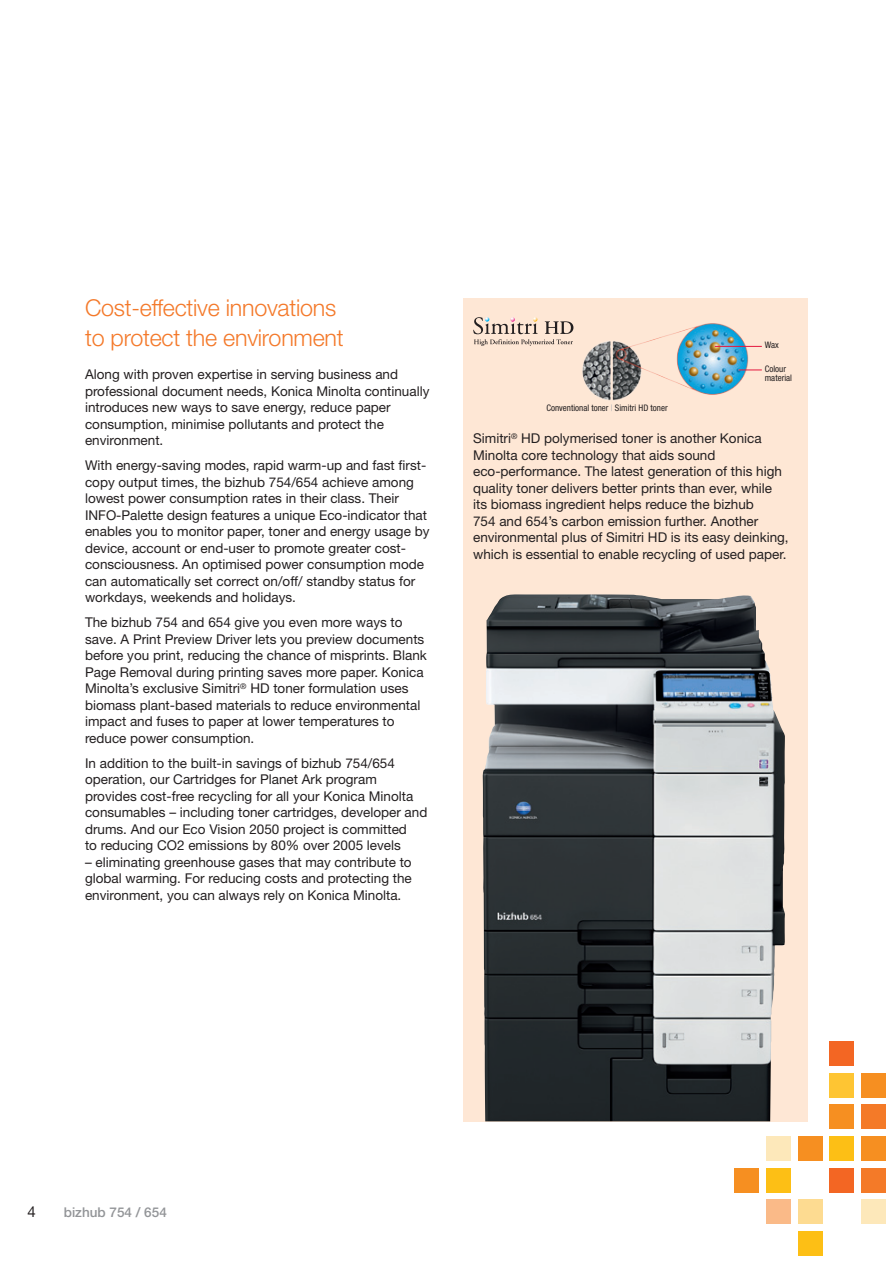
<style>
.page{position:relative;width:893px;height:1263px;background:#fff}
.page>*{position:absolute;margin:0;border:0;box-sizing:border-box;transform-origin:0 0}
.t1{font:300 23.25px/30px "Helvetica Neue LT Std";letter-spacing:-.01em;color:#f4792a}
.t2{font:15px "Helvetica Neue LT Std";color:#231f20}
.t3{font:13.5px/16.5px "Helvetica Neue LT Std";color:#231f20}
.t4{font:500 13.5px "Helvetica Neue LT Std";color:#939598}
.t5{font:condensed 9px/9px "Helvetica Neue LT Std";color:#231f20}
.s1{color:#b2b3b7}
</style>
<div class="page">
<div style="left:829px;top:1041px;width:25px;height:25px;background:#f36623"></div>
<div style="left:861px;top:1073px;width:25px;height:24px;background:#f68f21"></div>
<div style="left:829px;top:1073px;width:25px;height:24px;background:#fec533"></div>
<div style="left:861px;top:1104px;width:25px;height:25px;background:#f47a28"></div>
<div style="left:829px;top:1104px;width:25px;height:25px;background:#f68f21"></div>
<div style="left:861px;top:1136px;width:25px;height:25px;background:#f68f21"></div>
<div style="left:829px;top:1136px;width:25px;height:25px;background:#fdbf15"></div>
<div style="left:798px;top:1136px;width:24px;height:25px;background:#f68f21"></div>
<div style="left:766px;top:1136px;width:25px;height:25px;background:#fde8ba"></div>
<div style="left:861px;top:1168px;width:25px;height:24px;background:#f47a28"></div>
<div style="left:829px;top:1168px;width:25px;height:24px;background:#f36623"></div>
<div style="left:766px;top:1168px;width:25px;height:24px;background:#fdbf15"></div>
<div style="left:734px;top:1168px;width:25px;height:24px;background:#f68f21"></div>
<div style="left:861px;top:1199px;width:25px;height:25px;background:#fde8ba"></div>
<div style="left:798px;top:1199px;width:24px;height:25px;background:#fddb91"></div>
<div style="left:766px;top:1199px;width:25px;height:25px;background:#faba88"></div>
<div style="left:798px;top:1231px;width:24px;height:25px;background:#fdbf15"></div>
<div style="left:463px;top:298px;width:345px;height:823px;background:#fee7d5"></div>
<img style="left:482px;top:594px;width:303px;height:527px">
<svg style="left:473px;top:317px;width:100px;height:29px"></svg>
<img style="left:582px;top:323px;width:169px;height:78px">
<svg style="left:739px;top:370px;width:23px;height:1px"></svg>
<hr style="left:715px;top:346px;width:47px;height:1px;background:#e4183e">
<h1 class="t1" style="left:85px;top:292px;width:260px">Cost-effective innovations to protect the environment</h1>
<p class="t3" style="left:85px;top:366px;width:346px">Along with proven expertise in serving business and professional document needs, Konica Minolta continually introduces new ways to save energy, reduce paper consumption, minimise pollutants and protect the environment.</p>
<p class="t3" style="left:85px;top:457px;width:346px">With energy-saving modes, rapid warm-up and fast first&shy;copy output times, the bizhub 754/654 achieve among lowest power consumption rates in their class. Their INFO-Palette design features a unique Eco-indicator that enables you to monitor paper, toner and energy usage by device, account or end-user to promote greater cost&shy;consciousness. An optimised power consumption mode can automatically set correct on/off/ standby status for workdays, weekends and holidays.</p>
<p class="t3" style="left:85px;top:614px;width:343px">The bizhub 754 and 654 give you even more ways to save. A Print Preview Driver lets you preview documents before you print, reducing the chance of misprints. Blank Page Removal during printing saves more paper. Konica Minolta’s exclusive Simitri<sup>®</sup> HD toner formulation uses biomass plant-based materials to reduce environmental impact and fuses to paper at lower temperatures to reduce power consumption.</p>
<p class="t3" style="left:85px;top:754px;width:344px">In addition to the built-in savings of bizhub 754/654 operation, our Cartridges for Planet Ark program provides cost-free recycling for all your Konica Minolta consumables – including toner cartridges, developer and drums. And our Eco Vision 2050 project is committed<br>to reducing CO2 emissions by 80% over 2005 levels</p>
<p class="t3" style="left:85px;top:853px;width:328px;text-align:justify">– eliminating greenhouse gases that may contribute to global warming. For reducing costs and protecting the environment, you can always rely on Konica Minolta.</p>
<p class="t5" style="left:546px;top:403px;width:123px">Conventional toner <span class="s1">|</span> Simitri HD toner</p>
<p class="t5" style="left:765px;top:341px;width:15px">Wax</p>
<p class="t5" style="left:765px;top:364px;width:29px">Colour material</p>
<p class="t3" style="left:473px;top:430px;width:317px">Simitri<sup>®</sup> HD polymerised toner is another Konica Minolta core technology that aids sound eco-performance. The latest generation of this high quality toner delivers better prints than ever, while its biomass ingredient helps reduce the bizhub<br>754 and 654’s carbon emission further. Another environmental plus of Simitri HD is its easy deinking, which is essential to enable recycling of used paper.</p>
<p class="t2" style="left:28px;top:1203px;width:10px">4</p>
<p class="t4" style="left:64px;top:1204px;width:105px">bizhub 754 / 654</p>
</div>
